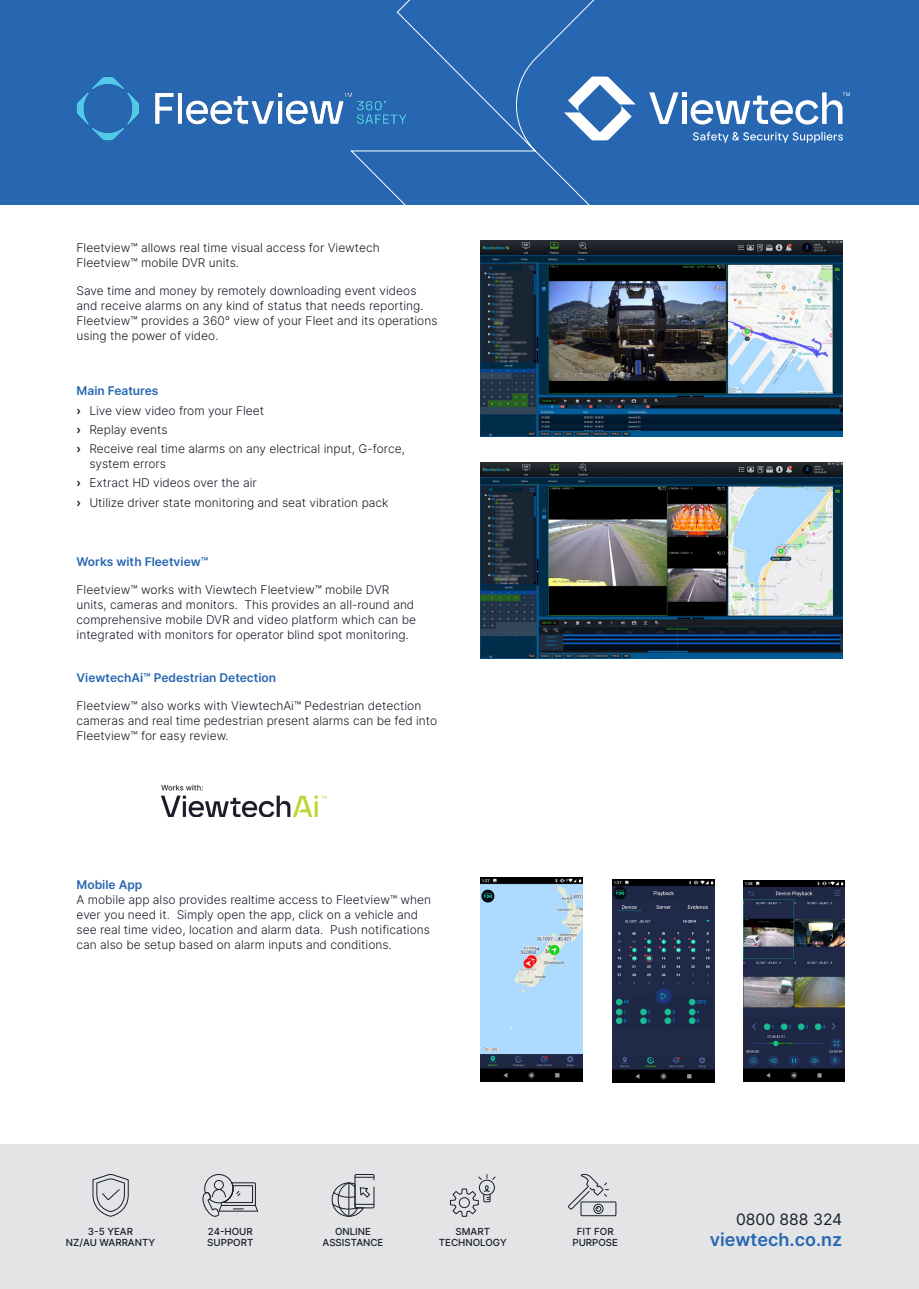
<style>
.page{position:relative;width:919px;height:1289px;background:#fff}
.page>*{position:absolute;margin:0;border:0;box-sizing:border-box;transform-origin:0 0}
.t1{font:600 18px "Inter";color:#2767b2}
.t2{font:15.75px "Inter";color:#1a1d29}
.Intro_Body{font:300 12px/15px "Inter";color:#1a1d29}
.Features_Sub_Head{font:300 12px/15px "Inter";color:#1a1d29}
.Features_Sub_Head-2{font:600 12px "Inter";color:#2767b2}
.Intro_Body-2{font:600 12px "Inter";color:#2767b2}
.t3{font:500 9.75px/11.2px "Inter";color:#1a1d29;text-align:center}
.s1{font-weight:600}
.s2{font-weight:600;color:#2767b2}
</style>
<div class="page">
<div style="left:0;top:0;width:918px;height:204px;background:#2767b2"></div>
<svg style="left:369px;top:0;width:481px;height:204px"></svg>
<svg style="left:564px;top:77px;width:71px;height:63px"></svg>
<svg style="left:649px;top:92px;width:200px;height:32px"></svg>
<svg style="left:692px;top:132px;width:150px;height:11px"></svg>
<div style="left:0;top:1144px;width:918px;height:144px;background:#e2e4e6"></div>
<svg style="left:92px;top:1174px;width:37px;height:42px"></svg>
<svg style="left:202px;top:1174px;width:57px;height:43px"></svg>
<div style="left:354px;top:1174px;width:20px;height:34px;border:1px solid #1a1d29"></div>
<svg style="left:331px;top:1176px;width:44px;height:40px"></svg>
<svg style="left:450px;top:1174px;width:46px;height:42px"></svg>
<svg style="left:568px;top:1174px;width:48px;height:42px"></svg>
<img style="left:480px;top:240px;width:362px;height:196px">
<img style="left:480px;top:462px;width:362px;height:196px">
<img style="left:480px;top:877px;width:102px;height:204px">
<img style="left:612px;top:879px;width:102px;height:203px">
<img style="left:743px;top:880px;width:101px;height:201px">
<img style="left:76px;top:47px;width:360px;height:123px">
<img style="left:161px;top:784px;width:166px;height:32px">
<p class="Intro_Body" style="left:77px;top:240px;width:305px">Fleetview™ allows real time visual access for Viewtech<br>Fleetview™ mobile DVR units.</p>
<p class="Intro_Body" style="left:77px;top:282px;width:362px">Save time and money by remotely downloading event videos and receive alarms on any kind of status that needs reporting.<br>Fleetview™ provides a 360° view of your Fleet and its operations using the power of video.</p>
<p class="Intro_Body-2" style="left:77px;top:382px;width:83px">Main Features</p>
<p class="Features_Sub_Head" style="left:77px;top:402px;width:189px"><span class="s1">›</span> Live view video from your Fleet</p>
<p class="Features_Sub_Head" style="left:77px;top:422px;width:92px"><span class="s1">›</span> Replay events</p>
<p class="Features_Sub_Head" style="left:89px;top:441px;width:317px;text-indent:-13px"><span class="s1">›</span> Receive real time alarms on any electrical input, G-force, system errors</p>
<p class="Features_Sub_Head" style="left:77px;top:475px;width:182px"><span class="s1">›</span> Extract HD videos over the air</p>
<p class="Features_Sub_Head" style="left:77px;top:494px;width:313px"><span class="s1">›</span> Utilize driver state monitoring and seat vibration pack</p>
<p class="Features_Sub_Head-2" style="left:77px;top:553px;width:133px">Works with Fleetview™</p>
<p class="Intro_Body" style="left:77px;top:581px;width:341px">Fleetview™ works with Viewtech Fleetview™ mobile DVR units, cameras and monitors. This provides an all-round and comprehensive mobile DVR and video platform which can be integrated with monitors for operator blind spot monitoring.</p>
<p class="Features_Sub_Head-2" style="left:77px;top:669px;width:201px">ViewtechAi™ Pedestrian Detection</p>
<p class="Intro_Body" style="left:77px;top:698px;width:362px">Fleetview™ also works with ViewtechAi™ Pedestrian detection cameras and real time pedestrian present alarms can be fed into<br>Fleetview™ for easy review.</p>
<p class="Features_Sub_Head" style="left:77px;top:877px;width:356px"><span class="s2">Mobile App<br></span>A mobile app also provides realtime access to Fleetview™ when ever you need it. Simply open the app, click on a vehicle and see real time video, location and alarm data. Push notifications can also be setup based on alarm inputs and conditions.</p>
<p class="t3" style="left:66px;top:1225px;width:91px">3-5 YEAR<br>NZ/AU WARRANTY</p>
<p class="t3" style="left:207px;top:1225px;width:48px;text-align:left">24-HOUR<br>SUPPORT</p>
<p class="t3" style="left:322px;top:1225px;width:62px">ONLINE<br>ASSISTANCE</p>
<p class="t3" style="left:439px;top:1225px;width:69px">SMART<br>TECHNOLOGY</p>
<p class="t3" style="left:572px;top:1225px;width:47px">FIT FOR<br>PURPOSE</p>
<h2 class="t2" style="left:736px;top:1208px;width:108px">0800 888 324</h2>
<h1 class="t1" style="left:709px;top:1226px;width:134px">viewtech.co.nz</h1>
</div>
